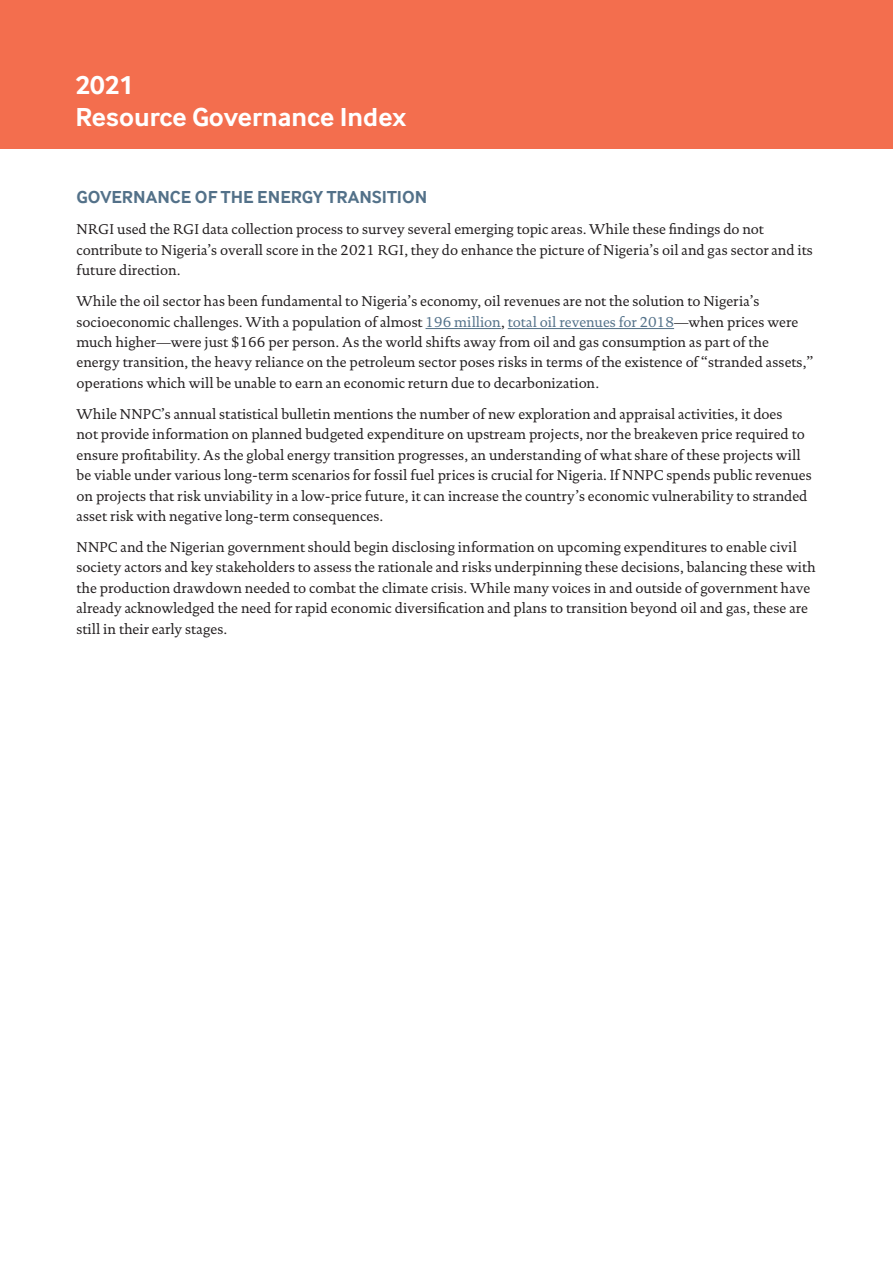
<style>
.page{position:relative;width:893px;height:1263px;background:#fff}
.page>*{position:absolute;margin:0;border:0;box-sizing:border-box;transform-origin:0 0}
.t1{font:700 27px/32.4px "Inter Face";color:#fff}
.t2{font:700 18px "Inter Face";color:#537189}
.t3{font:14.4px/20.4px "DTL Documenta T";color:#231f20}
.s1{color:#537189}
</style>
<div class="page">
<div style="left:0;top:0;width:892px;height:149px;background:#f36e4e"></div>
<hr style="left:425px;top:328px;width:76px;height:1px;background:#537189">
<hr style="left:508px;top:328px;width:166px;height:1px;background:#537189">
<h1 class="t1" style="left:76px;top:69px;width:332px">2021<br>Resource Governance Index</h1>
<p class="t2" style="left:77px;top:187px;width:352px">GOVERNANCE OF THE ENERGY TRANSITION</p>
<p class="t3" style="left:77px;top:219px;width:738px">NRGI used the RGI data collection process to survey several emerging topic areas. While these findings do not contribute to Nigeria’s overall score in the 2021 RGI, they do enhance the picture of Nigeria’s oil and gas sector and its future direction.</p>
<p class="t3" style="left:77px;top:291px;width:738px">While the oil sector has been fundamental to Nigeria’s economy, oil revenues are not the solution to Nigeria’s socioeconomic challenges. With a population of almost <span class="s1">196 million</span>, <span class="s1">total oil revenues for 2018</span>—when prices were much higher—were just $166 per person. As the world shifts away from oil and gas consumption as part of the energy transition, the heavy reliance on the petroleum sector poses risks in terms of the existence of “stranded assets,” operations which will be unable to earn an economic return due to decarbonization.</p>
<p class="t3" style="left:77px;top:404px;width:737px">While NNPC’s annual statistical bulletin mentions the number of new exploration and appraisal activities, it does<br>not provide information on planned budgeted expenditure on upstream projects, nor the breakeven price required to ensure profitability. As the global energy transition progresses, an understanding of what share of these projects will be viable under various long-term scenarios for fossil fuel prices is crucial for Nigeria. If NNPC spends public revenues on projects that risk unviability in a low-price future, it can increase the country’s economic vulnerability to stranded asset risk with negative long-term consequences.</p>
<p class="t3" style="left:77px;top:537px;width:741px">NNPC and the Nigerian government should begin disclosing information on upcoming expenditures to enable civil society actors and key stakeholders to assess the rationale and risks underpinning these decisions, balancing these with the production drawdown needed to combat the climate crisis. While many voices in and outside of government have already acknowledged the need for rapid economic diversification and plans to transition beyond oil and gas, these are still in their early stages.</p>
</div>
